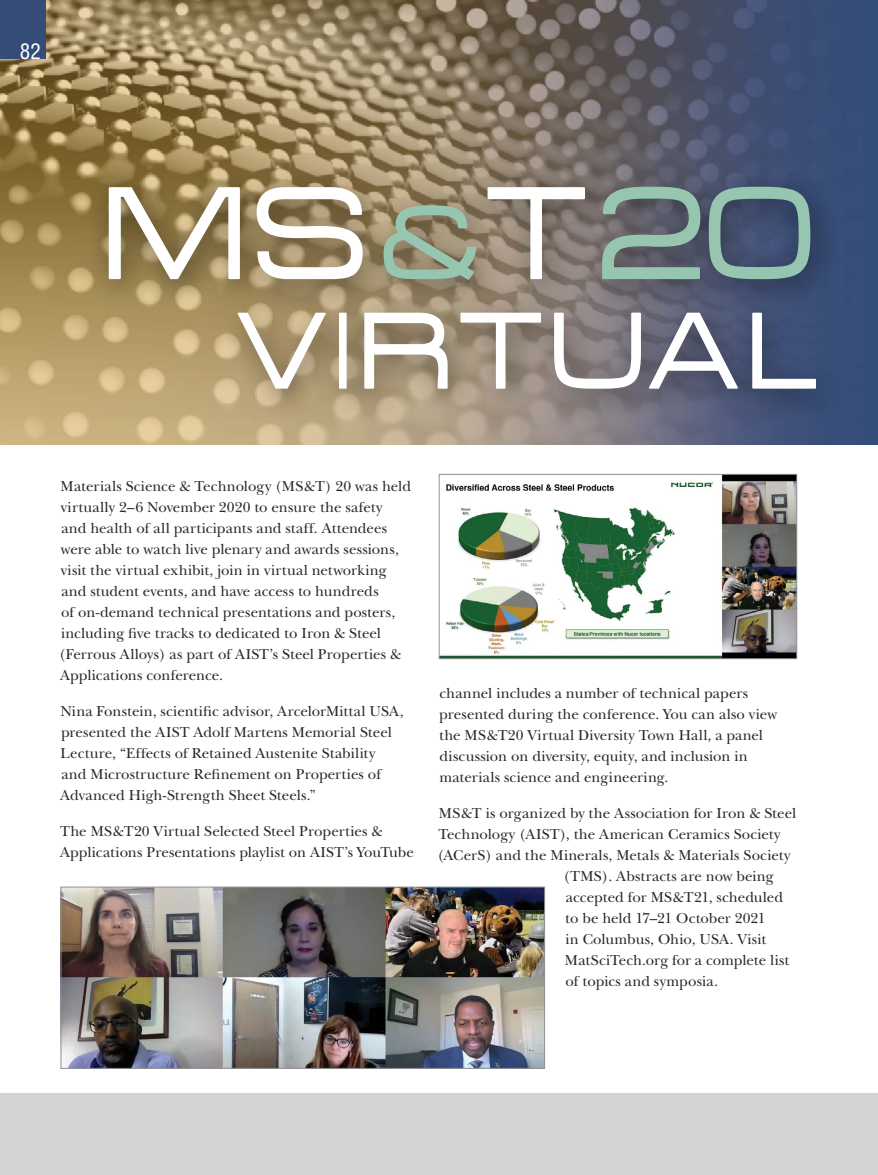
<style>
.page{position:relative;width:878px;height:1175px;background:#fff}
.page>*{position:absolute;margin:0;border:0;box-sizing:border-box;transform-origin:0 0}
.t1{font:145.2px "Acens";color:#fff}
.t2{font:120px "Acens";letter-spacing:.07em;color:#fff}
.t3{font:condensed 21px "Helvetica";color:#fff}
.t4{font:15px/21px "New Baskerville";letter-spacing:.005em;color:#292829}
.s1{font-size:116.1px;color:#96c6b0}
.s2{color:#96c6b0}
</style>
<div class="page">
<img style="left:0;top:0;width:878px;height:444px">
<img style="left:441px;top:476px;width:353px;height:181px">
<div style="left:439px;top:474px;width:357px;height:185px;border:1px solid #919396"></div>
<img style="left:63px;top:888px;width:479px;height:178px">
<div style="left:61px;top:886px;width:483px;height:182px;border:1px solid #919396"></div>
<div style="left:87px;top:167px;width:759px;height:256px;background:#000;opacity:.5"></div>
<div style="left:0;top:1094px;width:878px;height:80px;background:#d1d3d4"></div>
<div style="left:0;top:0;width:45px;height:58px;background:#354b78"></div>
<h3 class="t3" style="left:20px;top:38px;width:22px">82</h3>
<h1 class="t1" style="left:102px;top:159px;width:713px">MS<span class="s1">&amp;</span>T <span class="s2">20</span></h1>
<h2 class="t2" style="left:235px;top:289px;width:580px">VIRTUAL</h2>
<p class="t4" style="left:59px;top:475px;width:353px">Materials Science &amp; Technology (MS&amp;T) 20 was held virtually 2–6 November 2020 to ensure the safety<br>and health of all participants and staff. Attendees were able to watch live plenary and awards sessions, visit the virtual exhibit, join in virtual networking and student events, and have access to hundreds<br>of on-demand technical presentations and posters, including five tracks to dedicated to Iron &amp; Steel (Ferrous Alloys) as part of AIST’s Steel Properties &amp; Applications conference.</p>
<p class="t4" style="left:60px;top:700px;width:345px">Nina Fonstein, scientific advisor, ArcelorMittal USA, presented the AIST Adolf Martens Memorial Steel Lecture, “Effects of Retained Austenite Stability and Microstructure Refinement on Properties of Advanced High-Strength Sheet Steels.”</p>
<p class="t4" style="left:60px;top:820px;width:355px">The MS&amp;T20 Virtual Selected Steel Properties &amp;<br>Applications Presentations playlist on AIST’s YouTube</p>
<p class="t4" style="left:439px;top:682px;width:339px">channel includes a number of technical papers presented during the conference. You can also view the MS&amp;T20 Virtual Diversity Town Hall, a panel discussion on diversity, equity, and inclusion in materials science and engineering.</p>
<p class="t4" style="left:439px;top:802px;width:359px">MS&amp;T is organized by the Association for Iron &amp; Steel</p>
<p class="t4" style="left:438px;top:823px;width:344px">Technology (AIST), the American Ceramics Society</p>
<p class="t4" style="left:437px;top:844px;width:354px">(ACerS) and the Minerals, Metals &amp; Materials Society</p>
<p class="t4" style="left:563px;top:865px;width:212px">(TMS). Abstracts are now being</p>
<p class="t4" style="left:565px;top:886px;width:219px">accepted for MS&amp;T21, scheduled</p>
<p class="t4" style="left:565px;top:907px;width:202px">to be held 17–21 October 2021</p>
<p class="t4" style="left:565px;top:928px;width:202px">in Columbus, Ohio, USA. Visit</p>
<p class="t4" style="left:565px;top:949px;width:226px">MatSciTech.org for a complete list</p>
<p class="t4" style="left:565px;top:970px;width:154px">of topics and symposia.</p>
</div>
